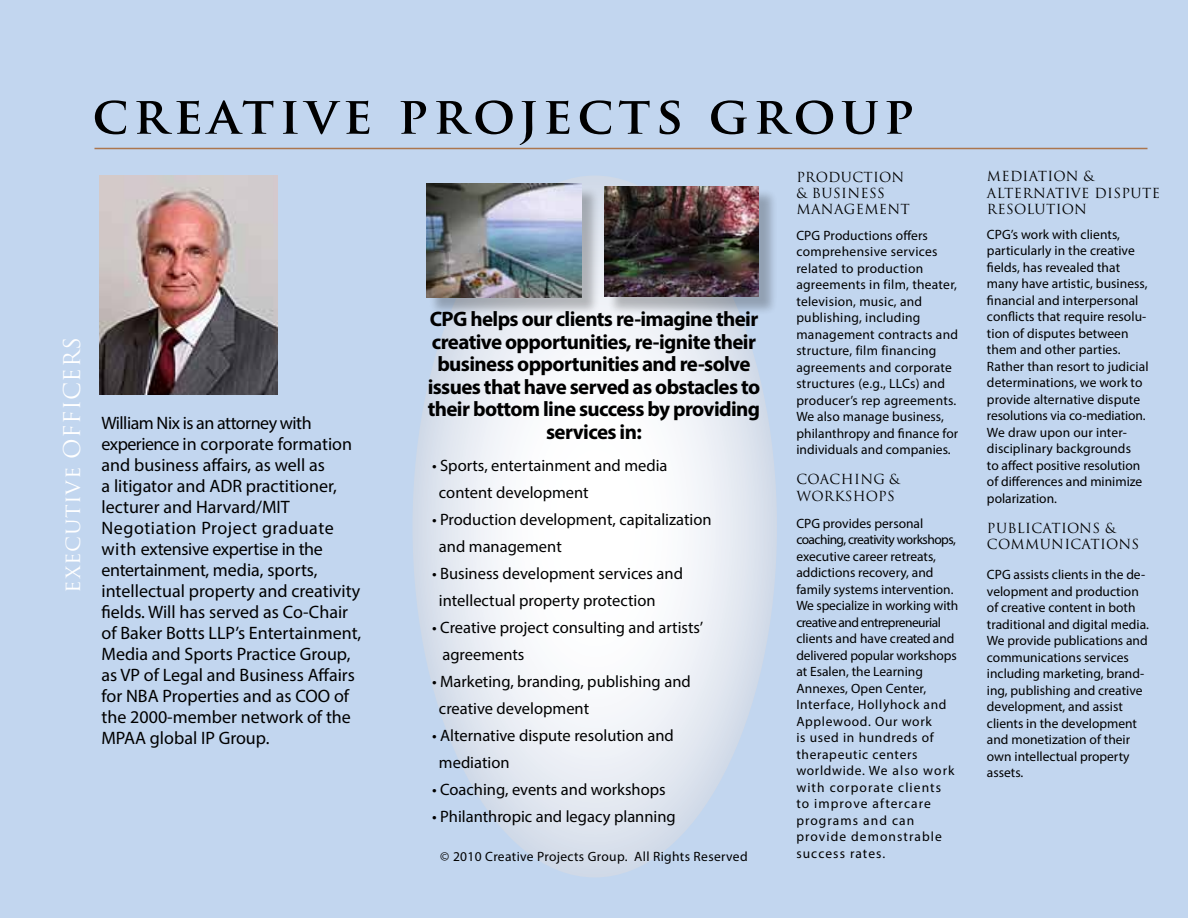
<style>
.page{position:relative;width:1188px;height:918px;background:#c2d6ef}
.page>*{position:absolute;margin:0;border:0;box-sizing:border-box;transform-origin:0 0}
.t1{font:700 51px "Trajan Pro";letter-spacing:.1em;color:#000}
.t2{font:22.5px "Trajan Pro";letter-spacing:.025em;color:#fff}
.t3{font:700 21px/22.5px "Myriad Pro";letter-spacing:-.03em;color:#000;text-align:center}
.t4{font:18px/21px "Myriad Pro";color:#000}
.t5{font:16.5px/27px "Myriad Pro";color:#000}
.t6{font:13.5px/16.5px "Myriad Pro";letter-spacing:.005em;color:#000}
.t7{font:13.5px/16.5px "Trajan Pro";letter-spacing:.025em;color:#000}
.t8{font:13.5px "Myriad Pro";letter-spacing:.025em;color:#000}
</style>
<div class="page">
<hr style="left:94px;top:148px;width:1054px;height:1px;background:#ab764e">
<svg style="left:413px;top:176px;width:364px;height:701px"></svg>
<div style="left:428px;top:186px;width:173px;height:130px;background:#000;opacity:.25"></div>
<img style="left:426px;top:184px;width:156px;height:113px">
<div style="left:607px;top:188px;width:171px;height:128px;background:#000;opacity:.25"></div>
<img style="left:604px;top:186px;width:155px;height:111px">
<img style="left:99px;top:176px;width:179px;height:219px">
<h2 class="t2" style="left:58px;top:593px;width:257px;rotate:-90deg">executive OFFICERS</h2>
<h1 class="t1" style="left:92px;top:83px;width:823px">CREATIVE PROJECTS GROUP</h1>
<p class="t7" style="left:796px;top:168px;width:115px">PRODUCTION &amp; BUSINESS<br>MANAGEMENT</p>
<p class="t4" style="left:102px;top:413px;width:261px">William Nix is an attorney with experience in corporate formation and business affairs, as well as<br>a litigator and ADR practitioner, lecturer and Harvard/MIT<br>Negotiation Project graduate with extensive expertise in the entertainment, media, sports, intellectual property and creativity fields. Will has served as Co-Chair of Baker Botts LLP’s Entertainment,<br>Media and Sports Practice Group, as VP of Legal and Business Affairs for NBA Properties and as COO of the 2000-member network of the<br>MPAA global IP Group.</p>
<h3 class="t3" style="left:428px;top:307px;width:334px">CPG helps our clients re-imagine their creative opportunities, re-ignite their business opportunities and re-solve issues that have served as obstacles to their bottom line success by providing services in:</h3>
<p class="t5" style="left:439px;top:452px;width:230px;text-indent:-7px">• Sports, entertainment and media content development</p>
<p class="t5" style="left:439px;top:506px;width:274px;text-indent:-7px">• Production development, capitalization and management</p>
<p class="t5" style="left:439px;top:560px;width:246px;text-indent:-7px">• Business development services and intellectual property protection</p>
<p class="t5" style="left:442px;top:614px;width:262px;text-indent:-10px">• Creative project consulting and artists’ agreements</p>
<p class="t5" style="left:439px;top:668px;width:253px;text-indent:-7px">• Marketing, branding, publishing and creative development</p>
<p class="t5" style="left:439px;top:722px;width:236px;text-indent:-7px">• Alternative dispute resolution and mediation</p>
<p class="t5" style="left:432px;top:776px;width:235px">• Coaching, events and workshops</p>
<p class="t5" style="left:432px;top:803px;width:245px">• Philanthropic and legacy planning</p>
<p class="t8" style="left:440px;top:848px;width:309px">© 2010 Creative Projects Group. All Rights Reserved</p>
<p class="t6" style="left:796px;top:227px;width:163px">CPG Productions offers comprehensive services related to production agreements in film, theater, television, music, and publishing, including management contracts and structure, film financing agreements and corporate structures (e.g., LLCs) and producer’s rep agreements.<br>We also manage business, philanthropy and finance for individuals and companies.</p>
<p class="t7" style="left:796px;top:471px;width:105px">COACHING &amp;<br>WORKSHOPS</p>
<p class="t6" style="left:796px;top:515px;width:163px">CPG provides personal coaching, creativity workshops, executive career retreats, addictions recovery, and family systems intervention.<br>We specialize in working with creative and entrepreneurial clients and have created and delivered popular workshops at Esalen, the Learning<br>Annexes, Open Center,<br>Interface, Hollyhock and<br>Applewood. Our work<br>is used in hundreds of therapeutic centers worldwide. We also work with corporate clients<br>to improve aftercare programs and can provide demonstrable success rates.</p>
<p class="t7" style="left:987px;top:168px;width:174px">MEDIATION &amp;<br>ALTERNATIVE DISPUTE<br>RESOLUTION</p>
<p class="t6" style="left:987px;top:226px;width:163px">CPG’s work with clients, particularly in the creative fields, has revealed that many have artistic, business, financial and interpersonal conflicts that require resolu&shy;tion of disputes between them and other parties.<br>Rather than resort to judicial determinations, we work to provide alternative dispute resolutions via co-mediation.<br>We draw upon our inter&shy;disciplinary backgrounds<br>to affect positive resolution of differences and minimize polarization.</p>
<p class="t7" style="left:987px;top:519px;width:154px">PUBLICATIONS &amp;<br>COMMUNICATIONS</p>
<p class="t6" style="left:987px;top:566px;width:164px">CPG assists clients in the de&shy;velopment and production of creative content in both traditional and digital media.<br>We provide publications and communications services including marketing, brand&shy;ing, publishing and creative development, and assist clients in the development and monetization of their own intellectual property assets.</p>
</div>
